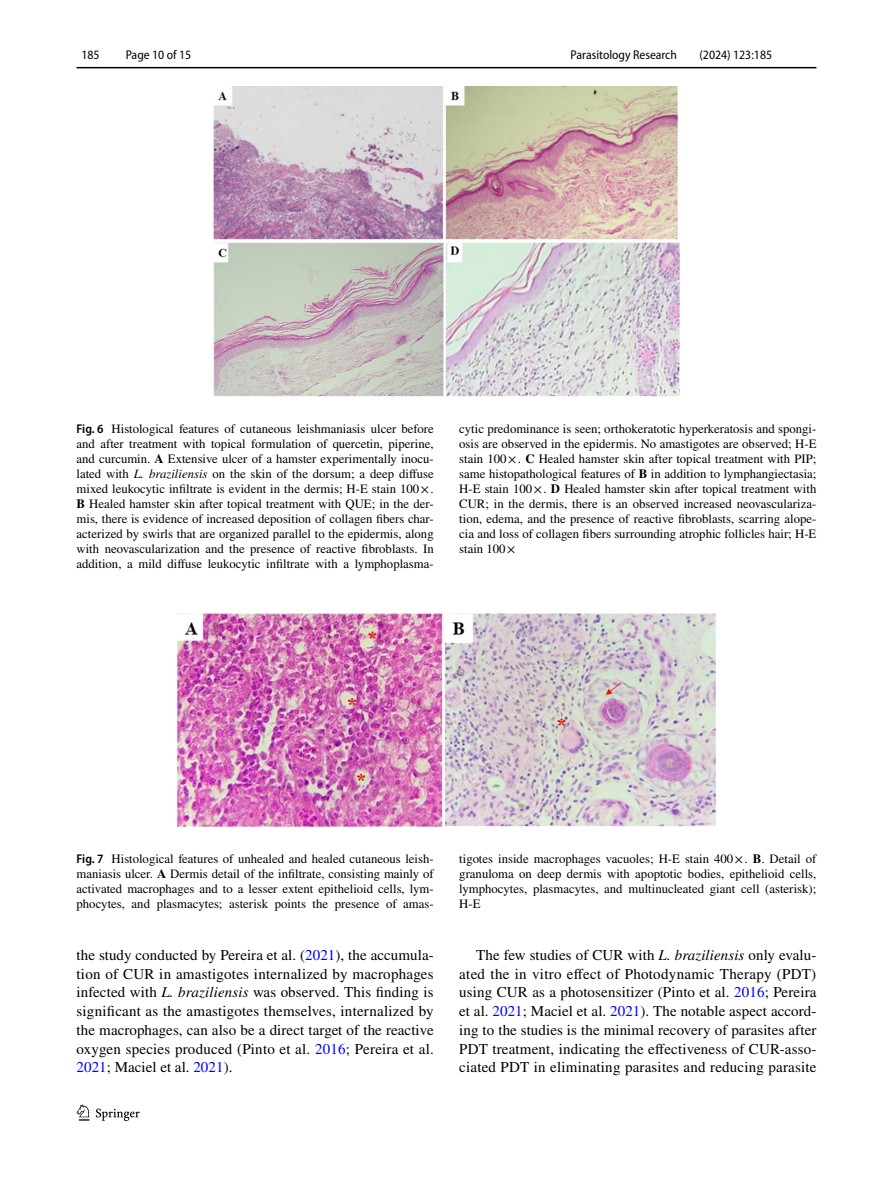
<style>
.page{position:relative;width:893px;height:1187px;background:#fff}
.page>*{position:absolute;margin:0;border:0;box-sizing:border-box;transform-origin:0 0}
.t1{font:15px/18.8px "STIX";letter-spacing:.015em;color:#000;text-align:justify}
.t2{font:12.75px/15px "STIX";color:#000;text-align:justify}
.t3{font:semi-condensed 12.75px "Myriad Pro";color:#000}
.s1{font-family:"Myriad Pro";font-weight:600;font-stretch:semi-condensed}
.s2{font-weight:700}
.s3{font-style:italic}
.s4{color:#00f}
</style>
<div class="page">
<hr style="left:77px;top:67px;width:739px;height:1px;background:#000">
<svg style="left:77px;top:1104px;width:12px;height:16px"></svg>
<svg style="left:96px;top:1108px;width:44px;height:12px"></svg>
<img style="left:213px;top:87px;width:467px;height:310px">
<img style="left:176px;top:613px;width:540px;height:214px">
<p class="t3" style="left:82px;top:48px;width:20px">185</p>
<p class="t3" style="left:126px;top:48px;width:67px">Page 10 of 15</p>
<p class="t3" style="left:571px;top:48px;width:108px">Parasitology Research</p>
<p class="t3" style="left:699px;top:48px;width:74px">(2024) 123:185</p>
<p class="t2" style="left:77px;top:422px;width:359px"><span class="s1">Fig. 6</span> Histological features of cutaneous leishmaniasis ulcer before and after treatment with topical formulation of quercetin, piperine, and curcumin. <span class="s2">A</span> Extensive ulcer of a hamster experimentally inocu&shy;lated with <span class="s3">L. braziliensis</span> on the skin of the dorsum; a deep diffuse mixed leukocytic infiltrate is evident in the dermis; H-E stain 100×.<br><span class="s2">B</span> Healed hamster skin after topical treatment with QUE; in the der&shy;mis, there is evidence of increased deposition of collagen fibers char&shy;acterized by swirls that are organized parallel to the epidermis, along with neovascularization and the presence of reactive fibroblasts. In addition, a mild diffuse leukocytic infiltrate with a lymphoplasma-</p>
<p class="t2" style="left:459px;top:422px;width:359px">cytic predominance is seen; orthokeratotic hyperkeratosis and spongi&shy;osis are observed in the epidermis. No amastigotes are observed; H-E stain 100×. <span class="s2">C</span> Healed hamster skin after topical treatment with PIP; same histopathological features of <span class="s2">B</span> in addition to lymphangiectasia; H-E stain 100×. <span class="s2">D</span> Healed hamster skin after topical treatment with CUR; in the dermis, there is an observed increased neovasculariza&shy;tion, edema, and the presence of reactive fibroblasts, scarring alope&shy;cia and loss of collagen fibers surrounding atrophic follicles hair; H-E stain 100×</p>
<p class="t2" style="left:77px;top:852px;width:359px"><span class="s1">Fig. 7</span> Histological features of unhealed and healed cutaneous leish&shy;maniasis ulcer. <span class="s2">A</span> Dermis detail of the infiltrate, consisting mainly of activated macrophages and to a lesser extent epithelioid cells, lym&shy;phocytes, and plasmacytes; asterisk points the presence of amas-</p>
<p class="t2" style="left:459px;top:852px;width:359px">tigotes inside macrophages vacuoles; H-E stain 400×. <span class="s2">B</span>. Detail of granuloma on deep dermis with apoptotic bodies, epithelioid cells, lymphocytes, plasmacytes, and multinucleated giant cell (asterisk); H-E</p>
<p class="t1" style="left:77px;top:946px;width:359px">the study conducted by Pereira et al. (<span class="s4">2021</span>), the accumula&shy;tion of CUR in amastigotes internalized by macrophages infected with <span class="s3">L. braziliensis</span> was observed. This finding is significant as the amastigotes themselves, internalized by the macrophages, can also be a direct target of the reactive oxygen species produced (Pinto et al. <span class="s4">2016</span>; Pereira et al.<br><span class="s4">2021</span>; Maciel et al. <span class="s4">2021</span>).</p>
<p class="t1" style="left:459px;top:946px;width:359px;text-indent:17px">The few studies of CUR with <span class="s3">L. braziliensis</span> only evalu&shy;ated the in vitro effect of Photodynamic Therapy (PDT) using CUR as a photosensitizer (Pinto et al. <span class="s4">2016</span>; Pereira et al. <span class="s4">2021</span>; Maciel et al. <span class="s4">2021</span>). The notable aspect accord&shy;ing to the studies is the minimal recovery of parasites after PDT treatment, indicating the effectiveness of CUR-asso&shy;ciated PDT in eliminating parasites and reducing parasite</p>
</div>
